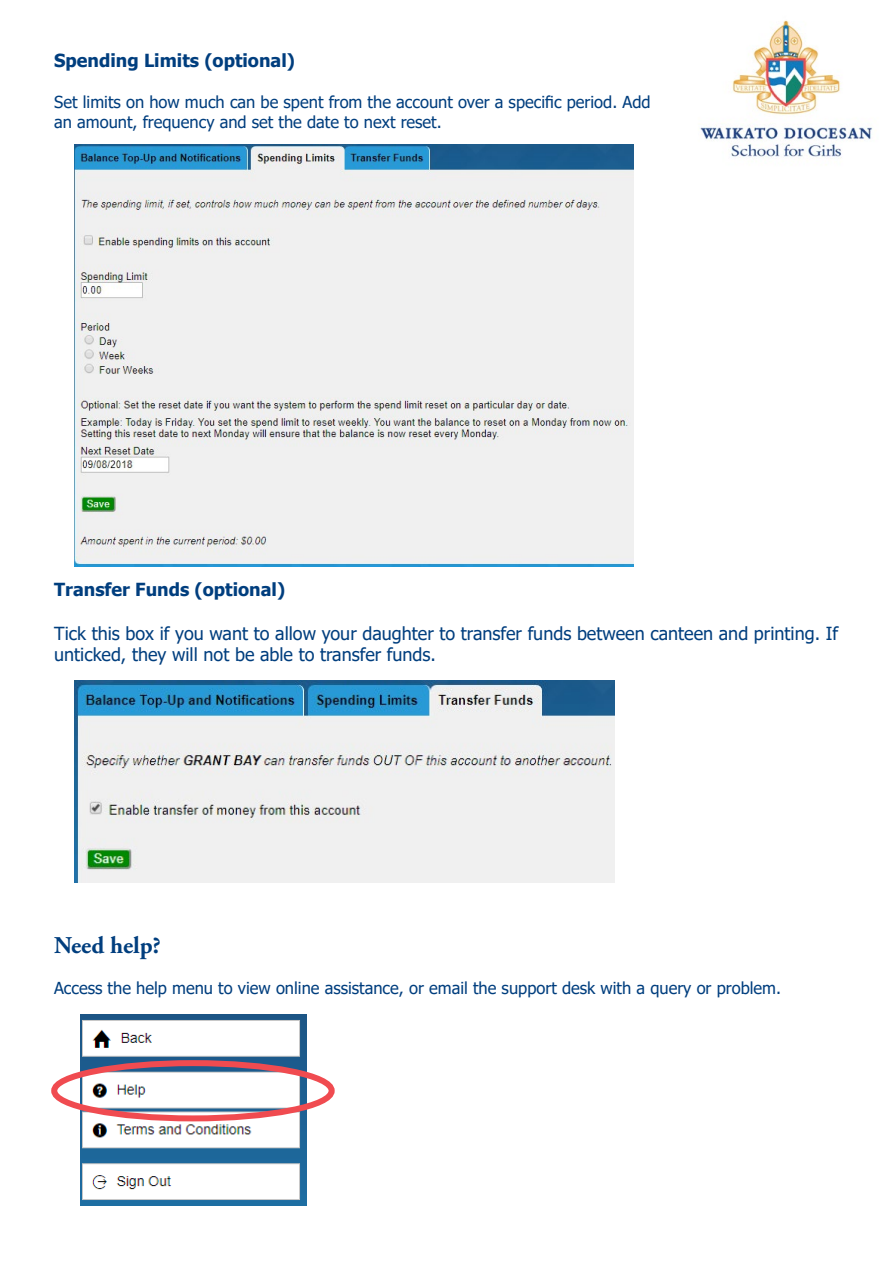
<style>
.page{position:relative;width:893px;height:1263px;background:#fff}
.page>*{position:absolute;margin:0;border:0;box-sizing:border-box;transform-origin:0 0}
.t1{font:700 24px "Adobe Garamond Pro";color:#003e7e}
.t2{font:18px/21.6px "Tahoma";color:#003e7e}
.t3{font:700 18px "Tahoma";color:#003e7e}
.t4{font:16.5px/19.8px "Tahoma";color:#003e7e}
</style>
<div class="page">
<img style="left:700px;top:20px;width:173px;height:139px">
<img style="left:75px;top:145px;width:558px;height:422px">
<img style="left:75px;top:680px;width:540px;height:202px">
<img style="left:81px;top:1014px;width:226px;height:191px">
<div style="left:51px;top:1060px;width:284px;height:61px;border:6px solid #f04b50;border-radius:50%"></div>
<p class="t3" style="left:54px;top:48px;width:242px">Spending Limits (optional)</p>
<p class="t4" style="left:54px;top:93px;width:598px">Set limits on how much can be spent from the account over a specific period. Add an amount, frequency and set the date to next reset.</p>
<p class="t3" style="left:54px;top:577px;width:232px">Transfer Funds (optional)</p>
<p class="t2" style="left:54px;top:623px;width:785px">Tick this box if you want to allow your daughter to transfer funds between canteen and printing. If unticked, they will not be able to transfer funds.</p>
<h1 class="t1" style="left:54px;top:931px;width:108px">Need help?</h1>
<p class="t4" style="left:54px;top:979px;width:729px">Access the help menu to view online assistance, or email the support desk with a query or problem.</p>
</div>
